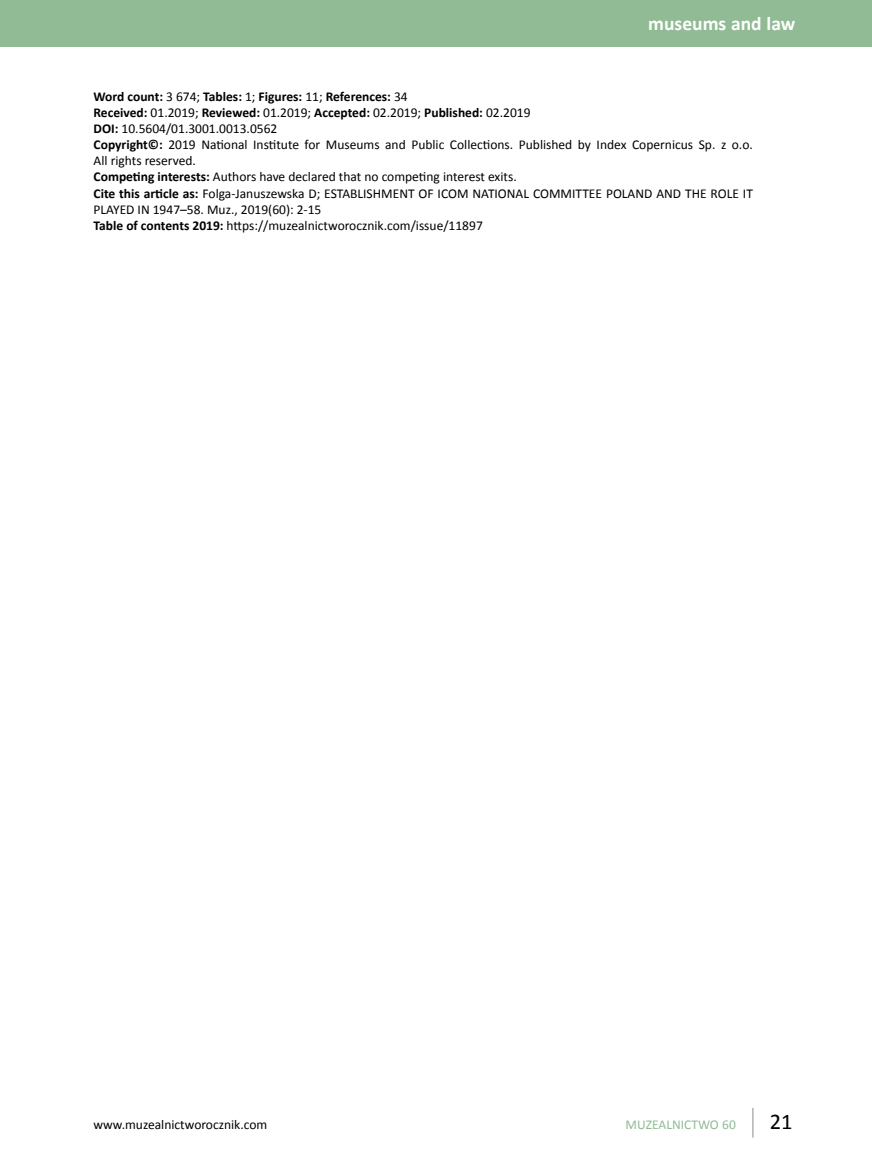
<style>
.page{position:relative;width:872px;height:1170px;background:#fff}
.page>*{position:absolute;margin:0;border:0;box-sizing:border-box;transform-origin:0 0}
.t1{font:22.5px "Calibri";color:#000}
.t2{font:700 19.5px "Calibri";color:#fff}
.t3{font:13.5px/16px "Calibri";color:#000}
.t4{font:13.5px "Calibri";color:#90bb94}
.s1{font-weight:700}
</style>
<div class="page">
<hr style="left:752px;top:1107px;width:1px;height:30px;background:#b3b2b2">
<div style="left:0;top:0;width:872px;height:47px;background:#90bb94"></div>
<h2 class="t2" style="left:648px;top:11px;width:149px">museums and law</h2>
<p class="t3" style="left:94px;top:89px;width:661px"><span class="s1">Word count:</span> 3 674; <span class="s1">Tables:</span> 1; <span class="s1">Figures:</span> 11; <span class="s1">References:</span> 34<br><span class="s1">Received:</span> 01.2019; <span class="s1">Reviewed:</span> 01.2019; <span class="s1">Accepted:</span> 02.2019; <span class="s1">Published:</span> 02.2019<br><span class="s1">DOI:</span> 10.5604/01.3001.0013.0562<br><span class="s1">Copyright©:</span> 2019 National Institute for Museums and Public Collections. Published by Index Copernicus Sp. z o.o.<br>All rights reserved.<br><span class="s1">Competing interests:</span> Authors have declared that no competing interest exits.<br><span class="s1">Cite this article as:</span> Folga-Januszewska D; ESTABLISHMENT OF ICOM NATIONAL COMMITTEE POLAND AND THE ROLE IT PLAYED IN 1947–58. Muz., 2019(60): 2-15<br><span class="s1">Table of contents 2019:</span> https://muzealnictworocznik.com/issue/11897</p>
<p class="t3" style="left:94px;top:1116px;width:175px">www.muzealnictworocznik.com</p>
<p class="t4" style="left:625px;top:1115px;width:112px">MUZEALNICTWO 60</p>
<h1 class="t1" style="left:770px;top:1107px;width:24px">21</h1>
</div>
